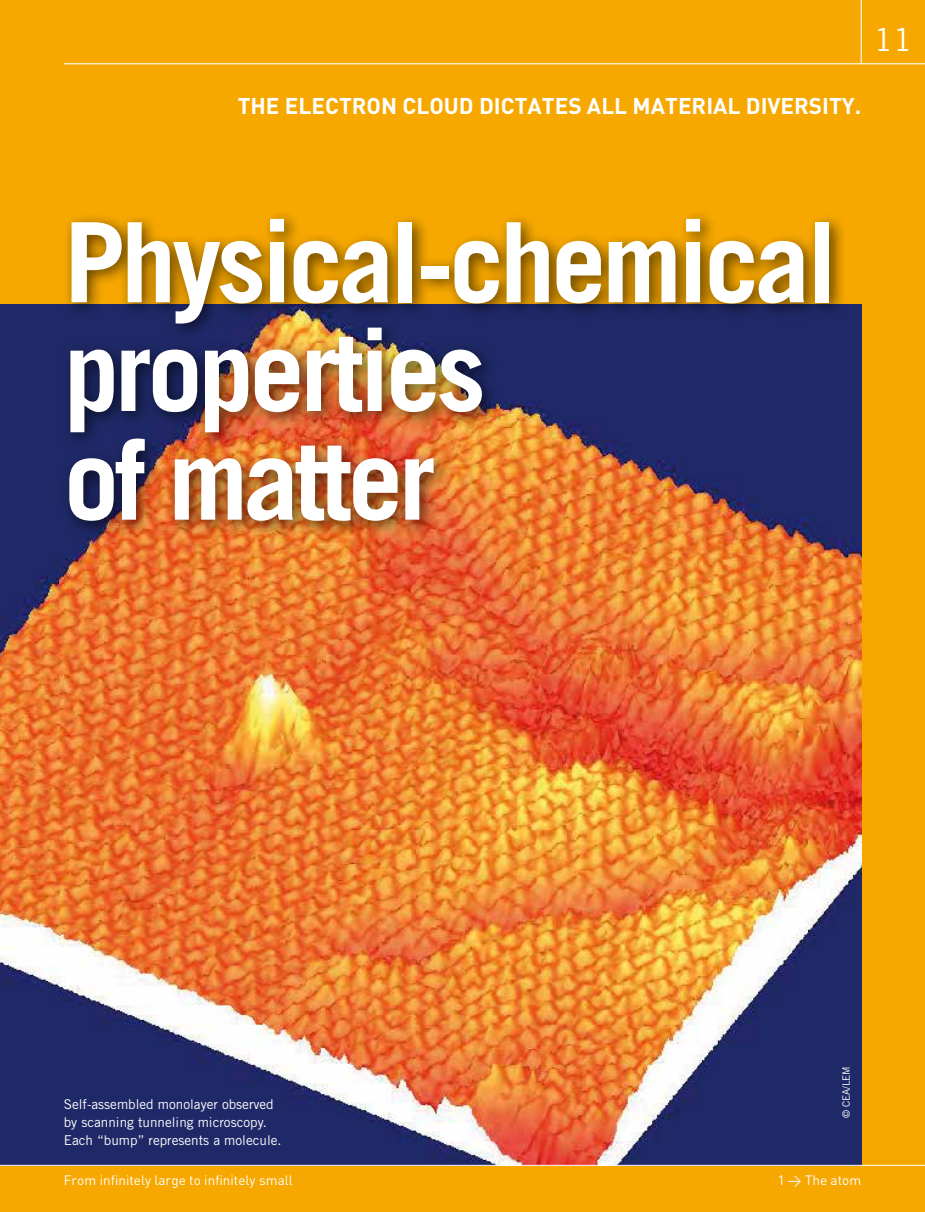
<style>
.page{position:relative;width:925px;height:1212px;background:#f7a800}
.page>*{position:absolute;margin:0;border:0;box-sizing:border-box;transform-origin:0 0}
.t1{font:700 110.92px/108.7px "Trade Gothic";letter-spacing:-.04em;color:#fff}
.t2{font:31.5px "Trade Gothic";color:#fff}
.t3{font:700 22.5px "DIN";color:#fff}
.t4{font:13.5px/18px "Trade Gothic";color:#fff}
.t5{font:13.5px "DIN";color:#fff}
.t6{font:10.12px "Trade Gothic";letter-spacing:-.01em;color:#fff}
</style>
<div class="page">
<img style="left:0;top:304px;width:861px;height:861px">
<hr style="left:0;top:1165px;width:925px;height:1px;background:#fff">
<div style="left:60px;top:209px;width:787px;height:330px;background:#000;opacity:.6"></div>
<hr style="left:860px;top:0;width:2px;height:64px;background:#fff">
<hr style="left:64px;top:63px;width:861px;height:1px;background:#fff">
<h2 class="t2" style="left:874px;top:21px;width:40px">11</h2>
<h3 class="t3" style="left:238px;top:92px;width:625px">THE ELECTRON CLOUD DICTATES ALL MATERIAL DIVERSITY.</h3>
<h1 class="t1" style="left:64px;top:207px;width:774px">Physical-chemical properties<br>of matter</h1>
<p class="t4" style="left:64px;top:1095px;width:219px">Self-assembled monolayer observed by scanning tunneling microscopy.<br>Each “bump” represents a molecule.</p>
<p class="t6" style="left:840px;top:1118px;width:54px;rotate:-90deg">© CEA/LEM</p>
<p class="t5" style="left:64px;top:1171px;width:230px">From infinitely large to infinitely small</p>
<p class="t5" style="left:778px;top:1171px;width:85px">1 &gt; The atom</p>
</div>
